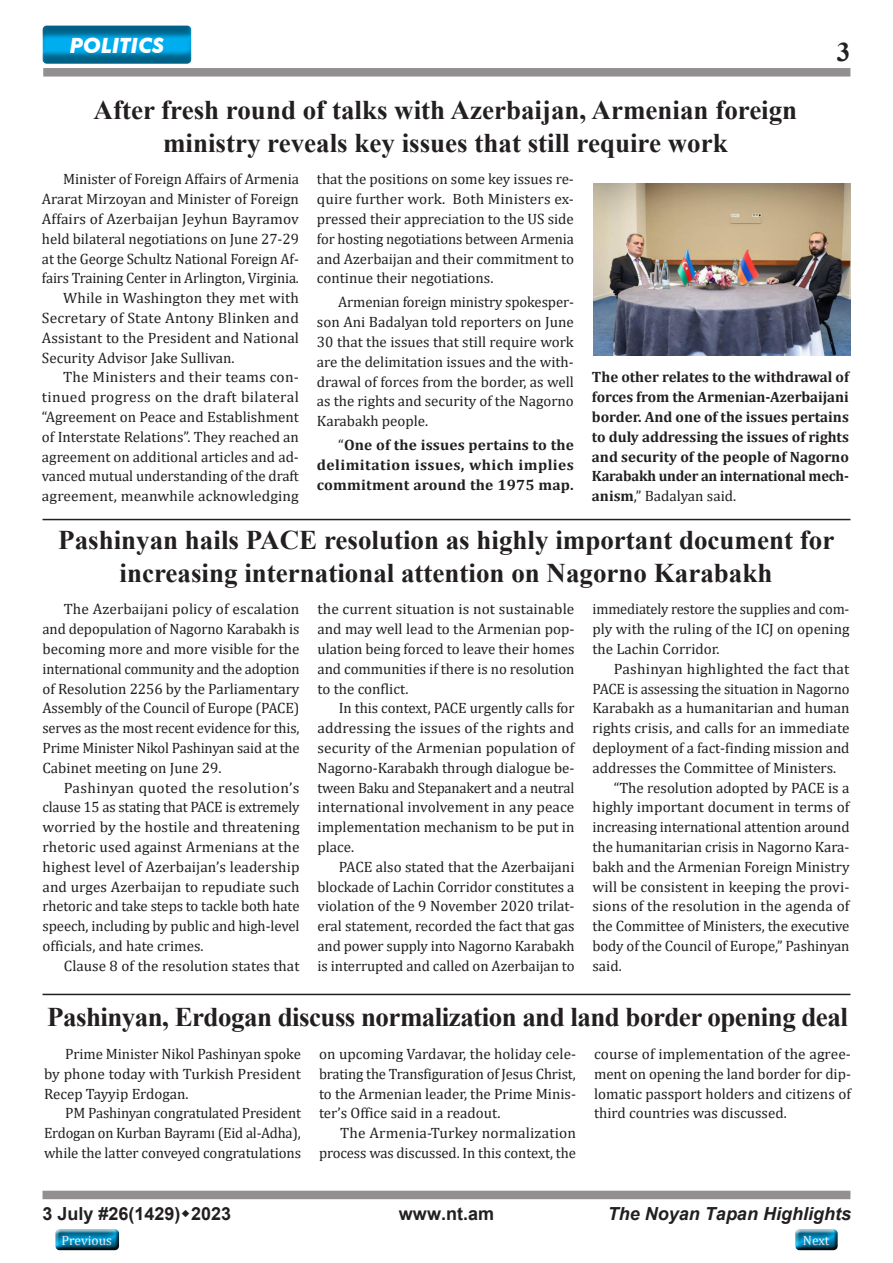
<style>
.page{position:relative;width:893px;height:1263px;background:#fff}
.page>*{position:absolute;margin:0;border:0;box-sizing:border-box;transform-origin:0 0}
.t1{font:700 27px/32.4px "Times New Roman";color:#231f20;text-align:center}
.t2{font:700 27px "Times New Roman";letter-spacing:-.02em;color:#231f20}
.t3{font:italic 700 21px "Futura BT";color:#fff}
.t4{font:700 18px "Arial";color:#231f20}
.t5{font:italic 700 18px "Arial";color:#231f20}
.t6{font:15px/19.8px "Cambria";color:#231f20;text-align:justify}
.t7{font:700 15px/19.8px "Cambria";color:#231f20;text-align:justify}
.t8{font:13.5px "Cambria";color:#fff}
.s1{font-weight:400}
</style>
<div class="page">
<div style="left:792px;top:1229px;width:50px;height:26px;background:#231f20;opacity:.75"></div>
<div style="left:52px;top:1228px;width:72px;height:27px;background:#231f20;opacity:.75"></div>
<div style="left:43px;top:68px;width:807px;height:9px;background:#918f8f"></div>
<div style="left:43px;top:1191px;width:807px;height:8px;background:#918f8f"></div>
<div style="left:41px;top:24px;width:152px;height:41px;background:#231f20;opacity:.5"></div>
<hr style="left:43px;top:994px;width:807px;height:1px;background:#231f20">
<hr style="left:43px;top:519px;width:807px;height:1px;background:#231f20">
<img style="left:594px;top:183px;width:256px;height:173px">
<h2 class="t3" style="left:70px;top:32px;width:96px">POLITICS</h2>
<h1 class="t1" style="left:837px;top:35px;width:15px">3</h1>
<h1 class="t1" style="left:94px;top:93px;width:705px">After fresh round of talks with Azerbaijan, Armenian foreign ministry reveals key issues that still require work</h1>
<p class="t6" style="left:42px;top:169px;width:259px;text-indent:21px">Minister of Foreign Affairs of Armenia Ararat Mirzoyan and Minister of Foreign Affairs of Azerbaijan Jeyhun Bayramov held bilateral negotiations on June 27-29 at the George Schultz National Foreign Af&shy;fairs Training Center in Arlington, Virginia.</p>
<p class="t6" style="left:42px;top:288px;width:259px;text-indent:21px">While in Washington they met with Secretary of State Antony Blinken and Assistant to the President and National Security Advisor Jake Sullivan.</p>
<p class="t6" style="left:42px;top:367px;width:258px;text-indent:21px">The Ministers and their teams con&shy;tinued progress on the draft bilateral “Agreement on Peace and Establishment of Interstate Relations”. They reached an agreement on additional articles and ad&shy;vanced mutual understanding of the draft agreement, meanwhile acknowledging</p>
<p class="t6" style="left:317px;top:169px;width:259px">that the positions on some key issues re&shy;quire further work. Both Ministers ex&shy;pressed their appreciation to the US side for hosting negotiations between Armenia and Azerbaijan and their commitment to continue their negotiations.</p>
<p class="t6" style="left:317px;top:292px;width:258px;text-indent:21px">Armenian foreign ministry spokesper&shy;son Ani Badalyan told reporters on June 30 that the issues that still require work are the delimitation issues and the with&shy;drawal of forces from the border, as well as the rights and security of the Nagorno Karabakh people.</p>
<p class="t7" style="left:317px;top:435px;width:258px;text-indent:21px"><span class="s1">“</span>One of the issues pertains to the delimitation issues, which implies commitment around the 1975 map.</p>
<p class="t7" style="left:592px;top:367px;width:259px">The other relates to the withdrawal of forces from the Armenian-Azerbaijani border. And one of the issues pertains to duly addressing the issues of rights and security of the people of Nagorno Karabakh under an international mech&shy;anism<span class="s1">,” Badalyan said.</span></p>
<h1 class="t1" style="left:58px;top:523px;width:778px">Pashinyan hails PACE resolution as highly important document for increasing international attention on Nagorno Karabakh</h1>
<p class="t6" style="left:43px;top:599px;width:259px;text-indent:21px">The Azerbaijani policy of escalation and depopulation of Nagorno Karabakh is becoming more and more visible for the international community and the adoption of Resolution 2256 by the Parliamentary Assembly of the Council of Europe (PACE) serves as the most recent evidence for this, Prime Minister Nikol Pashinyan said at the Cabinet meeting on June 29.</p>
<p class="t6" style="left:43px;top:777px;width:259px;text-indent:21px">Pashinyan quoted the resolution’s clause 15 as stating that PACE is extremely worried by the hostile and threatening rhetoric used against Armenians at the highest level of Azerbaijan’s leadership and urges Azerbaijan to repudiate such rhetoric and take steps to tackle both hate speech, including by public and high-level officials, and hate crimes.</p>
<p class="t6" style="left:64px;top:956px;width:237px">Clause 8 of the resolution states that</p>
<p class="t6" style="left:592px;top:599px;width:259px">immediately restore the supplies and com&shy;ply with the ruling of the ICJ on opening the Lachin Corridor.</p>
<p class="t6" style="left:592px;top:659px;width:259px;text-indent:21px">Pashinyan highlighted the fact that PACE is assessing the situation in Nagorno Karabakh as a humanitarian and human rights crisis, and calls for an immediate deployment of a fact-finding mission and addresses the Committee of Ministers.</p>
<p class="t6" style="left:592px;top:777px;width:259px;text-indent:21px">“The resolution adopted by PACE is a highly important document in terms of increasing international attention around the humanitarian crisis in Nagorno Kara&shy;bakh and the Armenian Foreign Ministry will be consistent in keeping the provi&shy;sions of the resolution in the agenda of the Committee of Ministers, the executive body of the Council of Europe,” Pashinyan said.</p>
<h1 class="t2" style="left:47px;top:998px;width:802px">Pashinyan, Erdogan discuss normalization and land border opening deal</h1>
<p class="t6" style="left:44px;top:1044px;width:258px;text-indent:21px">Prime Minister Nikol Pashinyan spoke by phone today with Turkish President Recep Tayyip Erdogan.</p>
<p class="t6" style="left:44px;top:1103px;width:258px;text-indent:21px">PM Pashinyan congratulated President Erdogan on Kurban Bayramı (Eid al-Adha), while the latter conveyed congratulations</p>
<p class="t6" style="left:318px;top:599px;width:258px">the current situation is not sustainable and may well lead to the Armenian pop&shy;ulation being forced to leave their homes and communities if there is no resolution to the conflict.</p>
<p class="t6" style="left:318px;top:698px;width:259px;text-indent:21px">In this context, PACE urgently calls for addressing the issues of the rights and security of the Armenian population of Nagorno-Karabakh through dialogue be&shy;tween Baku and Stepanakert and a neutral international involvement in any peace implementation mechanism to be put in place.</p>
<p class="t6" style="left:318px;top:857px;width:259px;text-indent:21px">PACE also stated that the Azerbaijani blockade of Lachin Corridor constitutes a violation of the 9 November 2020 trilat&shy;eral statement, recorded the fact that gas and power supply into Nagorno Karabakh is interrupted and called on Azerbaijan to</p>
<p class="t6" style="left:594px;top:1044px;width:258px">course of implementation of the agree&shy;ment on opening the land border for dip&shy;lomatic passport holders and citizens of third countries was discussed.</p>
<p class="t6" style="left:319px;top:1044px;width:258px">on upcoming Vardavar, the holiday cele&shy;brating the Transfiguration of Jesus Christ, to the Armenian leader, the Prime Minis&shy;ter’s Office said in a readout.</p>
<p class="t6" style="left:319px;top:1123px;width:258px;text-align:right">The Armenia-Turkey normalization process was discussed. In this context, the</p>
<p class="t4" style="left:43px;top:1201px;width:190px">3 July #26(1429) 2023</p>
<p class="t4" style="left:399px;top:1201px;width:97px">www.nt.am</p>
<p class="t5" style="left:608px;top:1202px;width:245px">The Noyan Tapan Highlights</p>
<p class="t8" style="left:62px;top:1232px;width:52px">Previous</p>
<p class="t8" style="left:803px;top:1232px;width:28px">Next</p>
</div>
